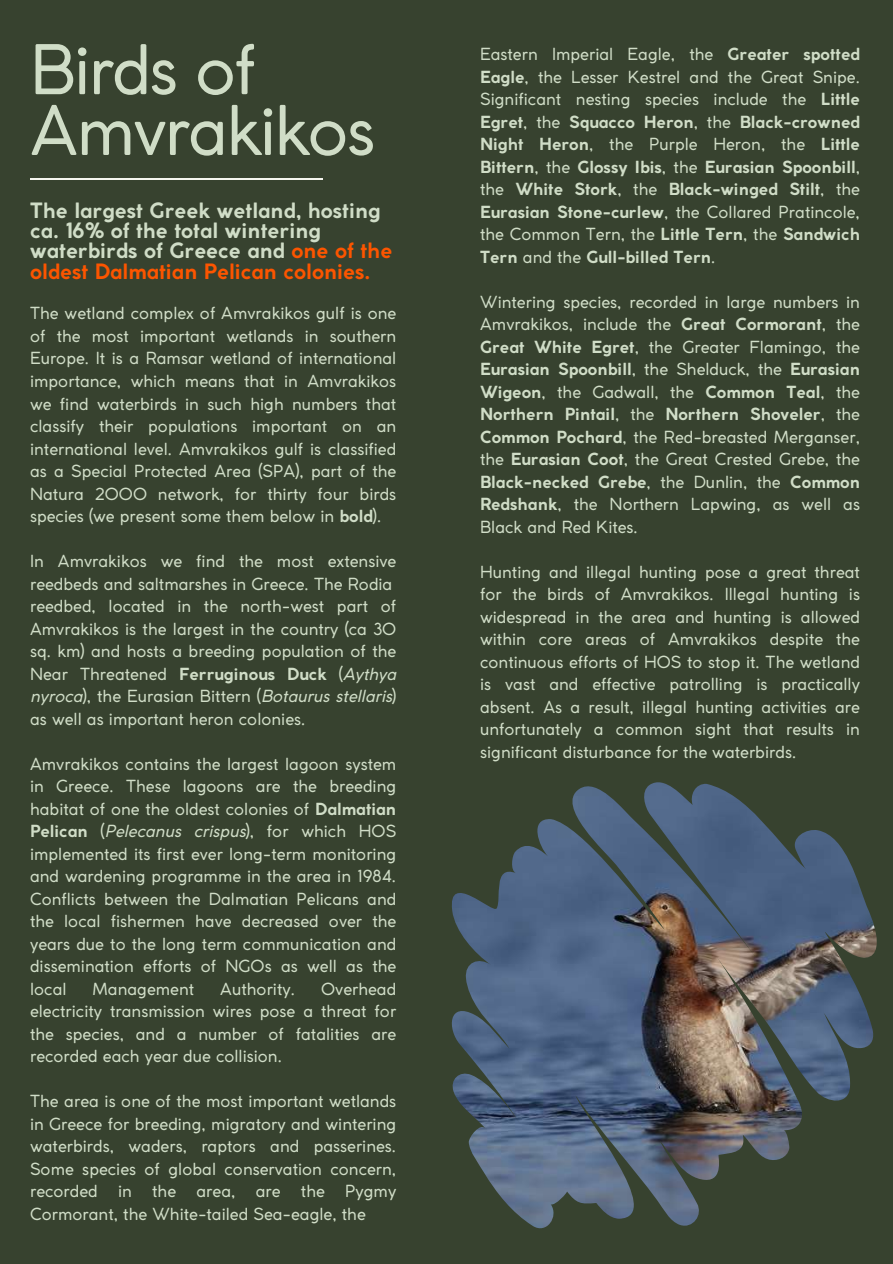
<style>
.page{position:relative;width:893px;height:1264px;background:#fff}
.page>*{position:absolute;margin:0;border:0;box-sizing:border-box;transform-origin:0 0}
.t1{font:67.5px/60.8px "Coco Gothic";letter-spacing:-.03em;color:#d0ddc7}
.t2{font:700 20.85px/20.2px "Coco Gothic";color:#d0ddc7}
.t3{font:16.5px/22.5px "Coco Gothic";color:#d0ddc7;text-align:justify}
.s1{font-weight:700}
.s2{color:#fc5500}
.s3{font-style:italic}
</style>
<div class="page">
<div style="left:0;top:0;width:892px;height:1263px;background:#37422f"></div>
<hr style="left:30px;top:178px;width:292px;height:1px;background:#f5f5ef">
<img style="left:451px;top:782px;width:426px;height:446px">
<h1 class="t1" style="left:30px;top:45px;width:347px">Birds of<br>Amvrakikos</h1>
<p class="t3" style="left:480px;top:44px;width:381px">Eastern Imperial Eagle, the <span class="s1">Greater spotted Eagle</span>, the Lesser Kestrel and the Great Snipe.<br>Significant nesting species include the <span class="s1">Little Egret</span>, the <span class="s1">Squacco Heron</span>, the <span class="s1">Black-crowned Night Heron</span>, the Purple Heron, the <span class="s1">Little Bittern</span>, the <span class="s1">Glossy Ibis</span>, the <span class="s1">Eurasian Spoonbill</span>, the <span class="s1">White Stork</span>, the <span class="s1">Black-winged Stilt</span>, the <span class="s1">Eurasian Stone-curlew</span>, the Collared Pratincole, the Common Tern, the <span class="s1">Little Tern</span>, the <span class="s1">Sandwich Tern</span> and the <span class="s1">Gull-billed Tern</span>.</p>
<p class="t3" style="left:480px;top:292px;width:381px">Wintering species, recorded in large numbers in Αmvrakikos, include the <span class="s1">Great Cormorant</span>, the <span class="s1">Great White Egret</span>, the Greater Flamingo, the <span class="s1">Eurasian Spoonbill</span>, the Shelduck, the <span class="s1">Eurasian Wigeon</span>, the Gadwall, the <span class="s1">Common Teal</span>, the <span class="s1">Northern Pintail</span>, the <span class="s1">Northern Shoveler</span>, the <span class="s1">Common Pochard</span>, the Red-breasted Merganser, the <span class="s1">Eurasian Coot</span>, the Great Crested Grebe, the <span class="s1">Black-necked Grebe</span>, the Dunlin, the <span class="s1">Common Redshank</span>, the Northern Lapwing, as well as Black and Red Kites.</p>
<p class="t3" style="left:480px;top:562px;width:381px">Hunting and illegal hunting pose a great threat for the birds of Amvrakikos. Illegal hunting is widespread in the area and hunting is allowed within core areas of Amvrakikos despite the continuous efforts of HOS to stop it. The wetland is vast and effective patrolling is practically absent. As a result, illegal hunting activities are unfortunately a common sight that results in significant disturbance for the waterbirds.</p>
<p class="t2" style="left:30px;top:202px;width:363px">The largest Greek wetland, hosting ca. 16% of the total wintering waterbirds of Greece and <span class="s2">one of the oldest Dalmatian Pelican colonies.</span></p>
<p class="t3" style="left:30px;top:304px;width:368px">The wetland complex of Amvrakikos gulf is one of the most important wetlands in southern Europe. It is a Ramsar wetland of international importance, which means that in Amvrakikos we find waterbirds in such high numbers that classify their populations important on an international level. Amvrakikos gulf is classified as a Special Protected Area (SPA), part of the Natura 2000 network, for thirty four birds species (we present some them below in <span class="s1">bold</span>).</p>
<p class="t3" style="left:30px;top:551px;width:368px;text-align:left">In Amvrakikos we find the most extensive reedbeds and saltmarshes in Greece. The Rodia reedbed, located in the north-west part of Amvrakikos is the largest in the country (ca 30 sq. km) and hosts a breeding population of the Near Threatened <span class="s1">Ferruginous Duck</span> (<span class="s3">Aythya nyroca</span>), the Eurasian Bittern (<span class="s3">Botaurus stellaris</span>) as well as important heron colonies.</p>
<p class="t3" style="left:30px;top:754px;width:368px">Amvrakikos contains the largest lagoon system in Greece. These lagoons are the breeding habitat of one the oldest colonies of <span class="s1">Dalmatian Pelican</span> (<span class="s3">Pelecanus crispus</span>), for which HOS implemented its first ever long-term monitoring and wardening programme in the area in 1984.<br>Conflicts between the Dalmatian Pelicans and the local fishermen have decreased over the years due to the long term communication and dissemination efforts of NGOs as well as the local</p>
<p class="t3" style="left:30px;top:979px;width:368px;text-indent:291px">Overhead electricity transmission wires pose a threat for the species, and a number of fatalities are recorded each year due collision.</p>
<p class="t3" style="left:30px;top:1091px;width:368px">The area is one of the most important wetlands in Greece for breeding, migratory and wintering waterbirds, waders, raptors and passerines.<br>Some species of global conservation concern, recorded in the area, are the Pygmy Cormorant, the White-tailed Sea-eagle, the</p>
<p class="t3" style="left:93px;top:979px;width:103px">Management</p>
<p class="t3" style="left:220px;top:979px;width:76px">Authority.</p>
</div>
